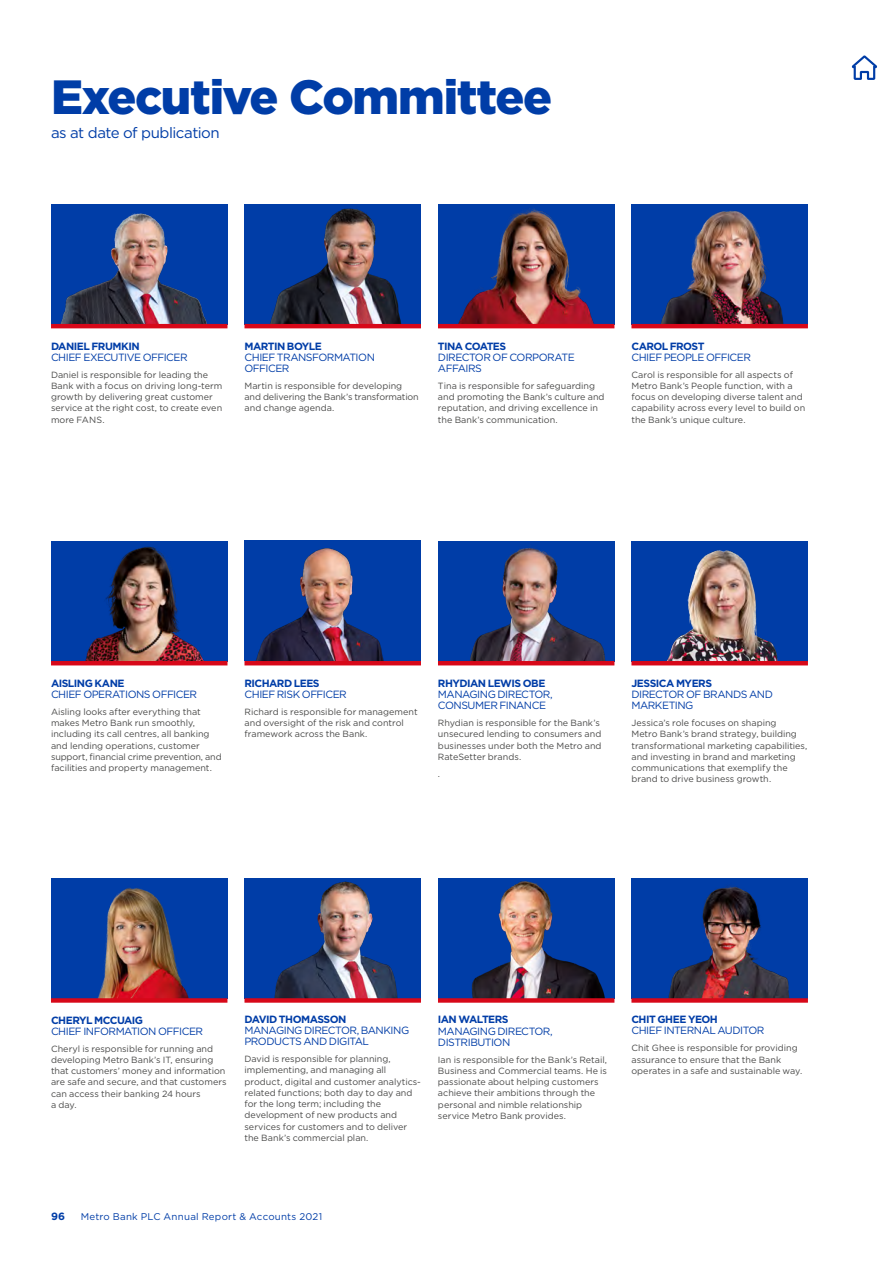
<style>
.page{position:relative;width:893px;height:1263px;background:#fff}
.page>*{position:absolute;margin:0;border:0;box-sizing:border-box;transform-origin:0 0}
.PageTitle_L2___32pt{font:900 48px "Gotham";letter-spacing:-.03em;color:#003da7}
.PageTitle_L5___10pt{font:15px "Gotham";letter-spacing:-.035em;color:#003da7}
.Biog_Names_Titles{font:10.5px/11.2px "Gotham";letter-spacing:-.045em;color:#003da7}
.t1{font:700 10.5px "Gotham";color:#003da7}
.t2{font:9.75px "Gotham";letter-spacing:.025em;color:#003da7}
.Biog_Bodytext_L3___6{font:9px/11.2px "Gotham";color:#4a4a49}
.s1{font-weight:700}
</style>
<div class="page">
<div style="left:51px;top:878px;width:176px;height:120px;background:#003da7"></div>
<img style="left:98px;top:887px;width:90px;height:111px">
<img style="left:438px;top:878px;width:176px;height:120px">
<img style="left:244px;top:878px;width:177px;height:120px">
<img style="left:631px;top:878px;width:177px;height:120px">
<img style="left:244px;top:541px;width:177px;height:120px">
<img style="left:438px;top:541px;width:176px;height:120px">
<img style="left:631px;top:541px;width:177px;height:120px">
<img style="left:51px;top:541px;width:176px;height:120px">
<img style="left:631px;top:204px;width:177px;height:120px">
<img style="left:244px;top:204px;width:177px;height:120px">
<img style="left:438px;top:204px;width:176px;height:120px">
<div style="left:51px;top:204px;width:176px;height:120px;background:#003da7"></div>
<img style="left:52px;top:213px;width:175px;height:111px">
<svg style="left:852px;top:55px;width:25px;height:25px"></svg>
<hr style="left:244px;top:661px;width:177px;height:4px;background:#d70819">
<hr style="left:631px;top:324px;width:177px;height:4px;background:#d70819">
<hr style="left:438px;top:661px;width:176px;height:4px;background:#d70819">
<div style="left:51px;top:998px;width:176px;height:5px;background:#d70819"></div>
<div style="left:244px;top:998px;width:177px;height:5px;background:#d70819"></div>
<hr style="left:631px;top:661px;width:177px;height:4px;background:#d70819">
<div style="left:631px;top:998px;width:177px;height:5px;background:#d70819"></div>
<div style="left:438px;top:998px;width:176px;height:5px;background:#d70819"></div>
<hr style="left:51px;top:661px;width:176px;height:4px;background:#d70819">
<hr style="left:244px;top:324px;width:177px;height:4px;background:#d70819">
<hr style="left:438px;top:324px;width:176px;height:4px;background:#d70819">
<hr style="left:51px;top:324px;width:176px;height:4px;background:#d70819">
<p class="PageTitle_L2___32pt" style="left:51px;top:64px;width:503px">Executive Committee</p>
<p class="PageTitle_L5___10pt" style="left:51px;top:123px;width:170px">as at date of publication</p>
<p class="Biog_Names_Titles" style="left:51px;top:340px;width:138px"><span class="s1">DANIEL FRUMKIN<br></span>CHIEF EXECUTIVE OFFICER</p>
<p class="Biog_Bodytext_L3___6" style="left:51px;top:369px;width:173px">Daniel is responsible for leading the<br>Bank with a focus on driving long-term growth by delivering great customer service at the right cost, to create even more FANS.</p>
<p class="Biog_Names_Titles" style="left:244px;top:340px;width:132px"><span class="s1">MARTIN BOYLE<br></span>CHIEF TRANSFORMATION<br>OFFICER</p>
<p class="Biog_Bodytext_L3___6" style="left:244px;top:380px;width:176px">Martin is responsible for developing and delivering the Bank’s transformation and change agenda.</p>
<p class="Biog_Names_Titles" style="left:438px;top:340px;width:138px"><span class="s1">TINA COATES<br></span>DIRECTOR OF CORPORATE<br>AFFAIRS</p>
<p class="Biog_Bodytext_L3___6" style="left:438px;top:380px;width:168px">Tina is responsible for safeguarding and promoting the Bank’s culture and reputation, and driving excellence in the Bank’s communication.</p>
<p class="Biog_Names_Titles" style="left:631px;top:340px;width:121px"><span class="s1">CAROL FROST<br></span>CHIEF PEOPLE OFFICER</p>
<p class="Biog_Bodytext_L3___6" style="left:631px;top:369px;width:175px">Carol is responsible for all aspects of Metro Bank’s People function, with a focus on developing diverse talent and capability across every level to build on the Bank’s unique culture.</p>
<p class="Biog_Names_Titles" style="left:51px;top:677px;width:148px"><span class="s1">AISLING KANE<br></span>CHIEF OPERATIONS OFFICER</p>
<p class="Biog_Bodytext_L3___6" style="left:51px;top:706px;width:172px">Aisling looks after everything that makes Metro Bank run smoothly, including its call centres, all banking and lending operations, customer support, financial crime prevention, and facilities and property management.</p>
<p class="Biog_Names_Titles" style="left:244px;top:677px;width:104px"><span class="s1">RICHARD LEES<br></span>CHIEF RISK OFFICER</p>
<p class="Biog_Bodytext_L3___6" style="left:244px;top:706px;width:175px">Richard is responsible for management and oversight of the risk and control framework across the Bank.</p>
<p class="Biog_Names_Titles" style="left:438px;top:677px;width:116px"><span class="s1">RHYDIAN LEWIS OBE<br></span>MANAGING DIRECTOR,<br>CONSUMER FINANCE</p>
<p class="Biog_Bodytext_L3___6" style="left:438px;top:717px;width:165px">Rhydian is responsible for the Bank’s unsecured lending to consumers and businesses under both the Metro and<br>RateSetter brands.</p>
<p class="Biog_Bodytext_L3___6" style="left:438px;top:768px;width:4px">.</p>
<p class="Biog_Names_Titles" style="left:631px;top:677px;width:143px"><span class="s1">JESSICA MYERS<br></span>DIRECTOR OF BRANDS AND<br>MARKETING</p>
<p class="Biog_Bodytext_L3___6" style="left:631px;top:717px;width:177px">Jessica’s role focuses on shaping<br>Metro Bank’s brand strategy, building transformational marketing capabilities, and investing in brand and marketing communications that exemplify the brand to drive business growth.</p>
<p class="Biog_Names_Titles" style="left:51px;top:1014px;width:154px"><span class="s1">CHERYL MCCUAIG<br></span>CHIEF INFORMATION OFFICER</p>
<p class="Biog_Bodytext_L3___6" style="left:51px;top:1043px;width:177px">Cheryl is responsible for running and developing Metro Bank’s IT, ensuring that customers’ money and information are safe and secure, and that customers can access their banking 24 hours<br>a day.</p>
<p class="Biog_Names_Titles" style="left:244px;top:1013px;width:166px"><span class="s1">DAVID THOMASSON<br></span>MANAGING DIRECTOR, BANKING<br>PRODUCTS AND DIGITAL</p>
<p class="Biog_Bodytext_L3___6" style="left:244px;top:1053px;width:178px">David is responsible for planning, implementing, and managing all product, digital and customer analytics&shy;related functions; both day to day and for the long term; including the development of new products and services for customers and to deliver the Bank’s commercial plan.</p>
<p class="Biog_Names_Titles" style="left:438px;top:1014px;width:116px"><span class="s1">IAN WALTERS<br></span>MANAGING DIRECTOR,<br>DISTRIBUTION</p>
<p class="Biog_Bodytext_L3___6" style="left:438px;top:1054px;width:171px">Ian is responsible for the Bank’s Retail, Business and Commercial teams. He is passionate about helping customers achieve their ambitions through the personal and nimble relationship service Metro Bank provides.</p>
<p class="Biog_Names_Titles" style="left:631px;top:1013px;width:135px"><span class="s1">CHIT GHEE YEOH<br></span>CHIEF INTERNAL AUDITOR</p>
<p class="Biog_Bodytext_L3___6" style="left:631px;top:1042px;width:172px">Chit Ghee is responsible for providing assurance to ensure that the Bank operates in a safe and sustainable way.</p>
<p class="t1" style="left:51px;top:1209px;width:16px">96</p>
<p class="t2" style="left:81px;top:1210px;width:243px">Metro Bank PLC Annual Report &amp; Accounts 2021</p>
</div>
